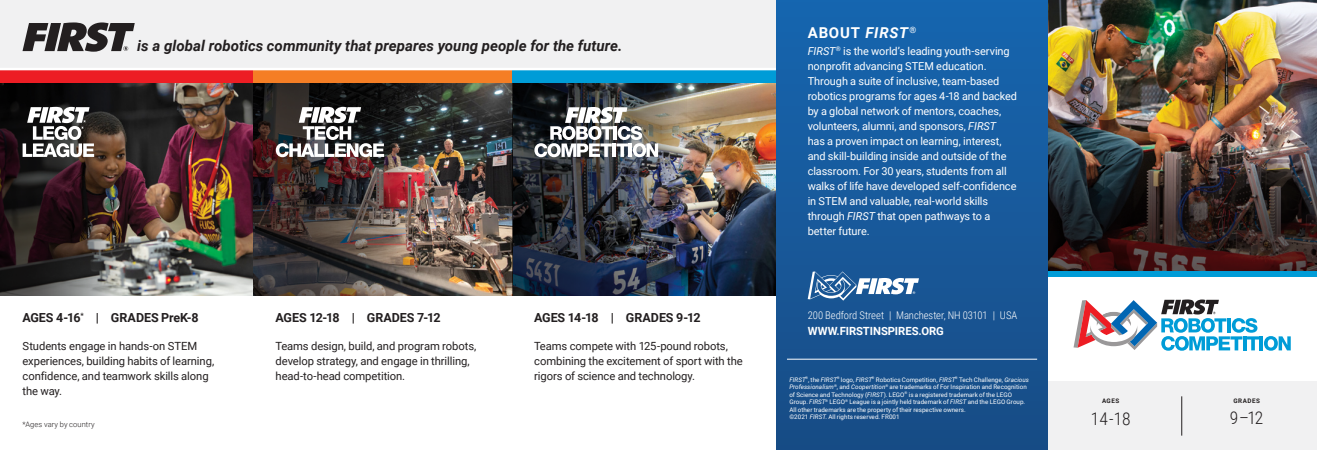
<style>
.page{position:relative;width:1317px;height:450px;background:#fff}
.page>*{position:absolute;margin:0;border:0;box-sizing:border-box;transform-origin:0 0}
.t1{font:300 17.5px "Roboto Condensed";color:#231f20}
.t2{font:italic 700 15px "Roboto";letter-spacing:.005em;color:#231f20}
.t3{font:700 15px "Roboto";letter-spacing:.055em;color:#fff}
.t4{font:700 12.5px "Roboto";letter-spacing:-.01em;color:#231f20}
.t5{font:11.25px/15px "Roboto";letter-spacing:-.01em;color:#231f20}
.t6{font:700 11.25px "Roboto";color:#fff}
.t7{font:11px/15px "Roboto";letter-spacing:-.01em;color:#fff}
.t8{font:300 10.62px "Roboto Condensed";letter-spacing:-.005em;color:#fff}
.t9{font:300 7.5px "Roboto";letter-spacing:.01em;color:#231f20}
.t10{font:6.25px/7.5px "Roboto";letter-spacing:.005em;color:#fff}
.t11{font:700 6.25px "Roboto";letter-spacing:.085em;color:#231f20}
.s1{font-style:italic}
</style>
<div class="page">
<svg style="left:1047px;top:270px;width:270px;height:7px;background:#0889bb"></svg>
<img style="left:1047px;top:0;width:270px;height:147px">
<img style="left:1047px;top:147px;width:270px;height:123px">
<div style="left:1047px;top:381px;width:270px;height:69px;background:#f1f1f2"></div>
<img style="left:416px;top:82px;width:361px;height:213px">
<img style="left:124px;top:82px;width:129px;height:213px">
<svg style="left:0;top:82px;width:124px;height:213px;background:#332726"></svg>
<div style="left:0;top:69px;width:253px;height:13px;background:#ed1d24"></div>
<img style="left:253px;top:82px;width:163px;height:213px">
<div style="left:253px;top:69px;width:260px;height:13px;background:#f57e25"></div>
<img style="left:512px;top:82px;width:175px;height:213px">
<div style="left:512px;top:69px;width:265px;height:13px;background:#009cd7"></div>
<div style="left:0;top:0;width:777px;height:70px;background:#f1f1f2"></div>
<hr style="left:0;top:68px;width:777px;height:2px;background:#fff">
<svg style="left:23px;top:22px;width:112px;height:30px"></svg>
<svg style="left:23px;top:107px;width:71px;height:50px"></svg>
<svg style="left:276px;top:107px;width:108px;height:50px"></svg>
<svg style="left:534px;top:107px;width:124px;height:50px"></svg>
<svg style="left:1073px;top:300px;width:217px;height:51px"></svg>
<div style="left:777px;top:0;width:270px;height:450px;background:linear-gradient(to bottom,#1665af,#194d86)"></div>
<svg style="left:808px;top:271px;width:111px;height:30px"></svg>
<hr style="left:1181px;top:396px;width:1px;height:40px;background:#231f20">
<hr style="left:787px;top:359px;width:250px;height:1px;background:#fff">
<h2 class="t2" style="left:137px;top:35px;width:487px">is a global robotics community that prepares young people for the future.</h2>
<p class="t4" style="left:22px;top:309px;width:178px">AGES 4-16<sup>*</sup> | GRADES PreK-8</p>
<p class="t4" style="left:276px;top:309px;width:167px">AGES 12-18 | GRADES 7-12</p>
<p class="t4" style="left:534px;top:309px;width:168px">AGES 14-18 | GRADES 9-12</p>
<p class="t5" style="left:23px;top:338px;width:193px">Students engage in hands-on STEM experiences, building habits of learning, confidence, and teamwork skills along the way.</p>
<p class="t9" style="left:22px;top:419px;width:74px">*Ages vary by country</p>
<p class="t5" style="left:276px;top:338px;width:202px">Teams design, build, and program robots, develop strategy, and engage in thrilling, head-to-head competition.</p>
<p class="t5" style="left:534px;top:338px;width:210px">Teams compete with 125-pound robots, combining the excitement of sport with the rigors of science and technology.</p>
<h2 class="t3" style="left:808px;top:23px;width:110px">ABOUT <span class="s1">FIRST</span><sup>®</sup></h2>
<p class="t7" style="left:808px;top:43px;width:211px"><span class="s1">FIRST</span><sup>®</sup> is the world’s leading youth-serving nonprofit advancing STEM education.<br>Through a suite of inclusive, team-based robotics programs for ages 4-18 and backed by a global network of mentors, coaches, volunteers, alumni, and sponsors, <span class="s1">FIRST<br></span>has a proven impact on learning, interest, and skill-building inside and outside of the classroom. For 30 years, students from all walks of life have developed self-confidence in STEM and valuable, real-world skills through <span class="s1">FIRST</span> that open pathways to a better future.</p>
<p class="t8" style="left:808px;top:307px;width:211px">200 Bedford Street | Manchester, NH 03101 | USA</p>
<p class="t6" style="left:808px;top:323px;width:138px">WWW.FIRSTINSPIRES.ORG</p>
<p class="t10" style="left:789px;top:375px;width:241px"><span class="s1">FIRST</span><sup>®</sup>, the <span class="s1">FIRST</span><sup>®</sup> logo, <span class="s1">FIRST</span><sup>®</sup> Robotics Competition, <span class="s1">FIRST</span><sup>®</sup> Tech Challenge, <span class="s1">Gracious Professionalism</span><sup>®</sup>, and <span class="s1">Coopertition</span><sup>®</sup> are trademarks of For Inspiration and Recognition of Science and Technology (<span class="s1">FIRST</span>). LEGO<sup>®</sup> is a registered trademark of the LEGO Group. <span class="s1">FIRST</span><sup>®</sup> LEGO<sup>®</sup> League is a jointly held trademark of <span class="s1">FIRST</span> and the LEGO Group.<br>All other trademarks are the property of their respective owners.<br>©2021 <span class="s1">FIRST</span>. All rights reserved. FR001</p>
<p class="t11" style="left:1102px;top:396px;width:18px">AGES</p>
<h1 class="t1" style="left:1091px;top:406px;width:41px">14-18</h1>
<p class="t11" style="left:1233px;top:396px;width:28px">GRADES</p>
<h1 class="t1" style="left:1230px;top:405px;width:35px">9–12</h1>
</div>
